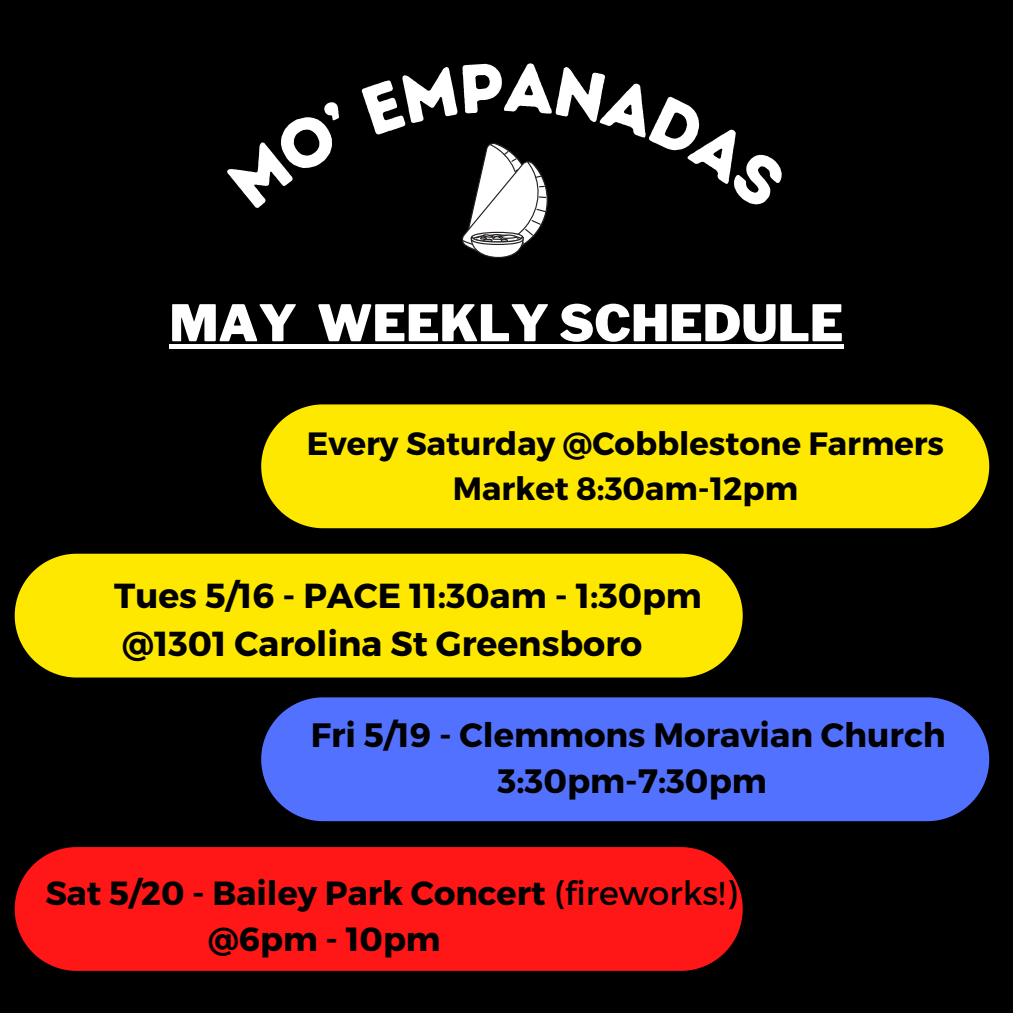
<style>
.page{position:relative;width:1013px;height:1013px;background:#fff}
.page>*{position:absolute;margin:0;border:0;box-sizing:border-box;transform-origin:0 0}
.t1{font:900 50px "Libre Franklin";color:#fff}
.t2{font:700 34.75px "Montserrat";color:#000}
.t3{font:700 33.75px "Montserrat";color:#000}
.t4{font:700 33.5px "Montserrat";color:#000}
.t5{font:700 32.25px/45px "Montserrat";color:#000;text-align:center}
.s1{font-weight:400}
</style>
<div class="page">
<div style="left:0;top:0;width:1012px;height:1012px;background:#000"></div>
<div style="left:261px;top:404px;width:728px;height:124px;background:#ffe800"></div>
<div style="left:169px;top:344px;width:128px;height:5px;background:#fff"></div>
<div style="left:297px;top:344px;width:20px;height:5px;background:#fff"></div>
<div style="left:317px;top:344px;width:526px;height:5px;background:#fff"></div>
<div style="left:15px;top:553px;width:727px;height:124px;background:#ffe800"></div>
<div style="left:261px;top:697px;width:728px;height:124px;background:#5271ff"></div>
<div style="left:15px;top:847px;width:727px;height:123px;background:#ff1616"></div>
<svg style="left:462px;top:143px;width:86px;height:115px"></svg>
<p class="t1" style="left:169px;top:293px;width:675px">MAY WEEKLY SCHEDULE</p>
<p class="t5" style="left:307px;top:420px;width:639px">Every Saturday @Cobblestone Farmers<br>Market 8:30am-12pm</p>
<p class="t2" style="left:114px;top:573px;width:589px">Tues 5/16 - PACE 11:30am - 1:30pm</p>
<p class="t2" style="left:122px;top:621px;width:521px">@1301 Carolina St Greensboro</p>
<p class="t3" style="left:311px;top:712px;width:636px">Fri 5/19 - Clemmons Moravian Church</p>
<p class="t3" style="left:497px;top:759px;width:271px">3:30pm-7:30pm</p>
<p class="t4" style="left:45px;top:871px;width:693px">Sat 5/20 - Bailey Park Concert <span class="s1">(fireworks!)</span></p>
<p class="t4" style="left:208px;top:917px;width:234px">@6pm - 10pm</p>
</div>
